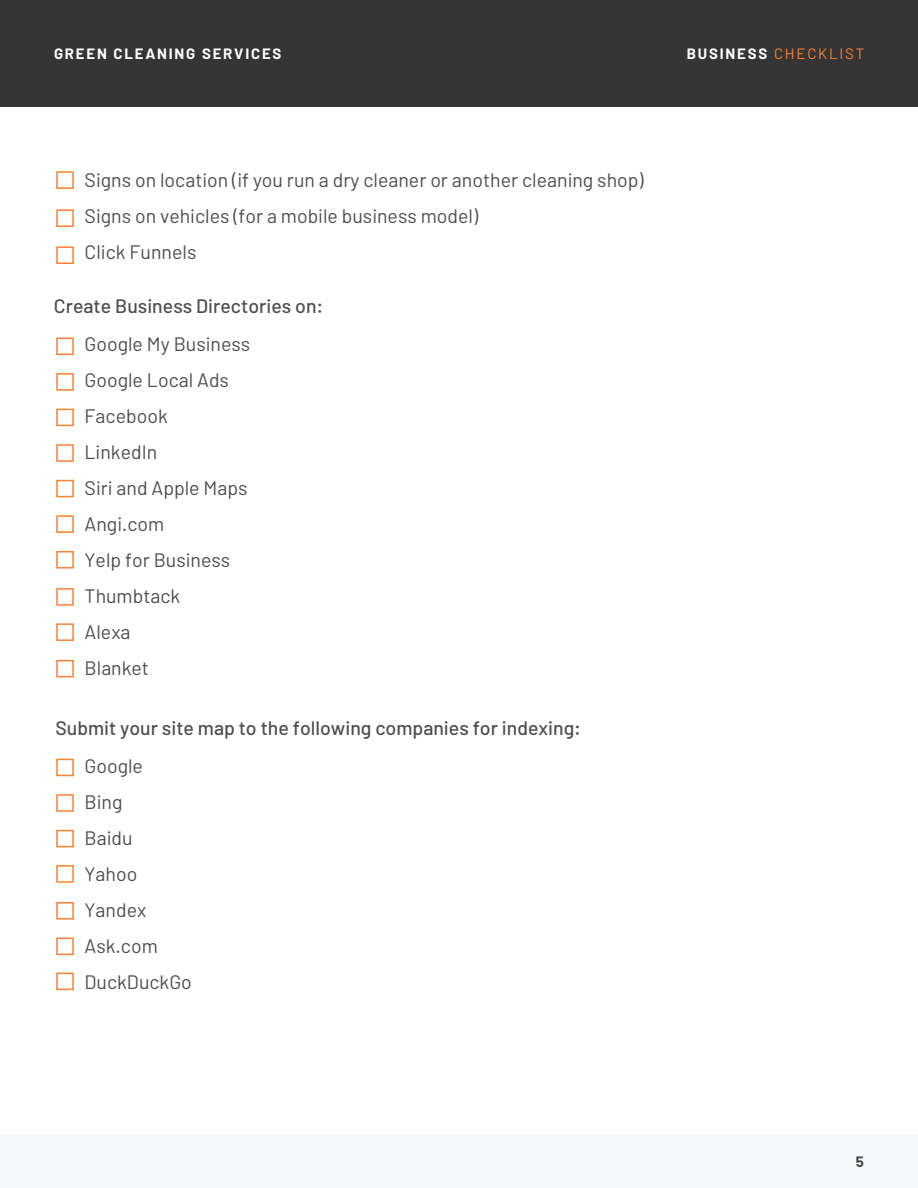
<style>
.page{position:relative;width:918px;height:1188px;background:#fff}
.page>*{position:absolute;margin:0;border:0;box-sizing:border-box;transform-origin:0 0}
.t1{font:19.5px/36px "Barlow";color:#4e4d50}
.t2{font:500 19.5px "Barlow";color:#4e4d50}
.t3{font:700 15px "Barlow";letter-spacing:.12em;color:#fff}
.t4{font:15px "Barlow";letter-spacing:.12em;color:#fb8133}
.t5{font:700 15px "Barlow";color:#494949}
.s1{font-weight:700;color:#fff}
</style>
<div class="page">
<div style="left:0;top:0;width:918px;height:106px;background:#353535"></div>
<div style="left:0;top:1134px;width:918px;height:54px;background:#f6f8f9"></div>
<div style="left:56px;top:171px;width:18px;height:18px;border:2px solid #fb8133"></div>
<div style="left:56px;top:338px;width:18px;height:17px;border:2px solid #fb8133"></div>
<div style="left:56px;top:373px;width:18px;height:18px;border:2px solid #fb8133"></div>
<div style="left:56px;top:409px;width:18px;height:17px;border:2px solid #fb8133"></div>
<div style="left:56px;top:759px;width:18px;height:17px;border:2px solid #fb8133"></div>
<div style="left:56px;top:794px;width:18px;height:18px;border:2px solid #fb8133"></div>
<div style="left:56px;top:830px;width:18px;height:17px;border:2px solid #fb8133"></div>
<div style="left:56px;top:865px;width:18px;height:18px;border:2px solid #fb8133"></div>
<div style="left:56px;top:902px;width:18px;height:18px;border:2px solid #fb8133"></div>
<div style="left:56px;top:938px;width:18px;height:17px;border:2px solid #fb8133"></div>
<div style="left:56px;top:973px;width:18px;height:17px;border:2px solid #fb8133"></div>
<div style="left:56px;top:444px;width:18px;height:18px;border:2px solid #fb8133"></div>
<div style="left:56px;top:480px;width:18px;height:17px;border:2px solid #fb8133"></div>
<div style="left:56px;top:515px;width:18px;height:18px;border:2px solid #fb8133"></div>
<div style="left:56px;top:551px;width:18px;height:18px;border:2px solid #fb8133"></div>
<div style="left:56px;top:588px;width:18px;height:18px;border:2px solid #fb8133"></div>
<div style="left:56px;top:623px;width:18px;height:18px;border:2px solid #fb8133"></div>
<div style="left:56px;top:660px;width:18px;height:17px;border:2px solid #fb8133"></div>
<div style="left:56px;top:209px;width:18px;height:18px;border:2px solid #fb8133"></div>
<div style="left:56px;top:246px;width:18px;height:18px;border:2px solid #fb8133"></div>
<p class="t3" style="left:54px;top:44px;width:229px">GREEN CLEANING SERVICES</p>
<p class="t4" style="left:687px;top:44px;width:179px"><span class="s1">BUSINESS</span> CHECKLIST</p>
<p class="t1" style="left:85px;top:161px;width:561px">Signs on location (if you run a dry cleaner or another cleaning shop)<br>Signs on vehicles (for a mobile business model)<br>Click Funnels</p>
<p class="t2" style="left:54px;top:294px;width:271px">Create Business Directories on:</p>
<p class="t1" style="left:85px;top:326px;width:167px">Google My Business<br>Google Local Ads<br>Facebook<br>LinkedIn<br>Siri and Apple Maps<br>Angi.com<br>Yelp for Business<br>Thumbtack<br>Alexa<br>Blanket</p>
<p class="t2" style="left:56px;top:716px;width:527px">Submit your site map to the following companies for indexing:</p>
<p class="t1" style="left:85px;top:747px;width:109px">Google<br>Bing<br>Baidu<br>Yahoo<br>Yandex<br>Ask.com<br>DuckDuckGo</p>
<p class="t5" style="left:856px;top:1153px;width:10px">5</p>
</div>
